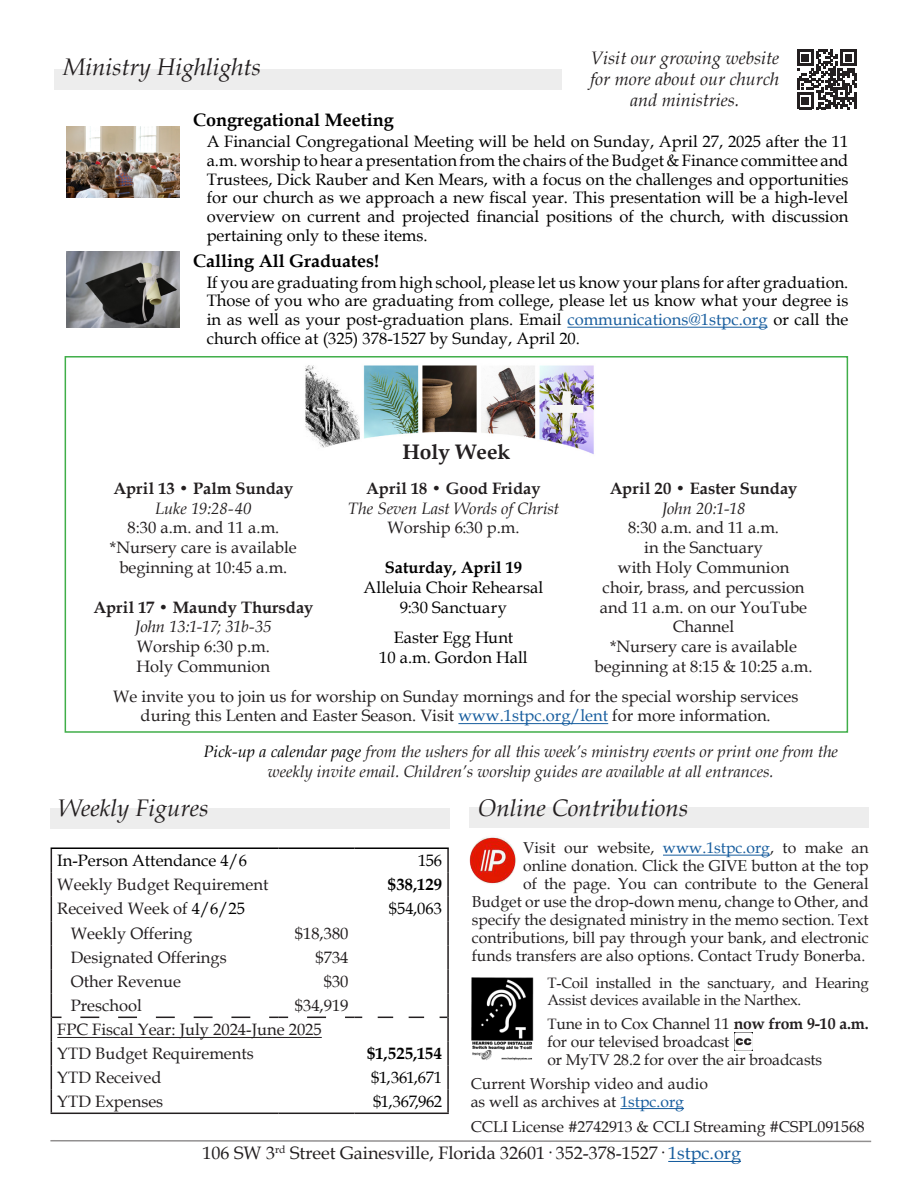
<style>
.page{position:relative;width:918px;height:1188px;background:#fff}
.page>*{position:absolute;margin:0;border:0;box-sizing:border-box;transform-origin:0 0}
.t1{font:italic 24px "Book Antiqua";color:#231f20}
.t2{font:700 21px "Book Antiqua";color:#231f20}
.t3{font:18px "Book Antiqua";color:#231f20}
.t4{font:italic 18px/21px "Book Antiqua";color:#231f20;text-align:center}
.t5{font:700 18px "Book Antiqua";color:#000}
.t6{font:16.5px/18.8px "Book Antiqua";color:#000;text-align:justify}
.t7{font:16.5px/19.8px "Book Antiqua";color:#231f20;text-align:center}
.t8{font:italic 16.5px/19.5px "Book Antiqua";color:#231f20;text-align:center}
.t9{font:700 16.5px "Book Antiqua";color:#231f20}
.t10{font:700 16.5px "Book Antiqua";color:#000}
.t11{font:15.75px/18px "Book Antiqua";color:#231f20}
.t12{font:15px/16.5px "Book Antiqua";letter-spacing:-.01em;color:#231f20}
.s1{color:#175d9e}
.s2{color:#000}
.s3{font-size:15px}
.s4{font-weight:700}
</style>
<div class="page">
<svg style="left:50px;top:1140px;width:822px;height:3px"></svg>
<hr style="left:668px;top:1161px;width:73px;height:1px;background:#175d9e">
<div style="left:54px;top:69px;width:507px;height:20px;background:#ededed"></div>
<img style="left:471px;top:977px;width:63px;height:84px">
<hr style="left:620px;top:1108px;width:64px;height:1px;background:#175d9e">
<img style="left:734px;top:1032px;width:19px;height:19px">
<hr style="left:663px;top:855px;width:107px;height:1px;background:#175d9e">
<img style="left:470px;top:837px;width:46px;height:47px">
<div style="left:470px;top:808px;width:399px;height:20px;background:#ededed"></div>
<svg style="left:797px;top:49px;width:60px;height:60px"></svg>
<hr style="left:567px;top:327px;width:201px;height:1px;background:#175d9e">
<hr style="left:447px;top:849px;width:2px;height:23px;background:#231f20">
<hr style="left:447px;top:872px;width:2px;height:24px;background:#231f20">
<hr style="left:447px;top:896px;width:2px;height:25px;background:#231f20">
<hr style="left:447px;top:921px;width:2px;height:24px;background:#231f20">
<hr style="left:447px;top:945px;width:2px;height:24px;background:#231f20">
<hr style="left:447px;top:969px;width:2px;height:24px;background:#231f20">
<hr style="left:447px;top:993px;width:2px;height:24px;background:#231f20">
<hr style="left:447px;top:1065px;width:2px;height:24px;background:#231f20">
<hr style="left:447px;top:1089px;width:2px;height:24px;background:#231f20">
<hr style="left:51px;top:1113px;width:228px;height:1px;background:#231f20">
<hr style="left:279px;top:1113px;width:76px;height:1px;background:#231f20">
<hr style="left:355px;top:1113px;width:94px;height:1px;background:#231f20">
<hr style="left:51px;top:847px;width:228px;height:2px;background:#000">
<hr style="left:279px;top:847px;width:76px;height:2px;background:#000">
<hr style="left:355px;top:847px;width:94px;height:2px;background:#000">
<svg style="left:80px;top:1017px;width:171px;height:1px"></svg>
<svg style="left:307px;top:1017px;width:20px;height:1px"></svg>
<svg style="left:269px;top:1017px;width:19px;height:1px"></svg>
<svg style="left:378px;top:1017px;width:47px;height:1px"></svg>
<svg style="left:345px;top:1017px;width:17px;height:1px"></svg>
<hr style="left:447px;top:1017px;width:2px;height:24px;background:#231f20">
<svg style="left:51px;top:849px;width:11px;height:264px"></svg>
<hr style="left:447px;top:1041px;width:2px;height:24px;background:#231f20">
<hr style="left:57px;top:1037px;width:265px;height:1px;background:#231f20">
<div style="left:50px;top:808px;width:400px;height:21px;background:#ededed"></div>
<img style="left:67px;top:252px;width:113px;height:75px">
<img style="left:67px;top:127px;width:112px;height:71px">
<img style="left:305px;top:365px;width:289px;height:89px">
<hr style="left:458px;top:723px;width:150px;height:1px;background:#175d9e">
<div style="left:65px;top:356px;width:783px;height:377px;border:2px solid #40ae49"></div>
<p class="t1" style="left:63px;top:50px;width:200px">Ministry Highlights</p>
<p class="t4" style="left:590px;top:47px;width:190px">Visit our growing website for more about our church and ministries.</p>
<p class="t5" style="left:193px;top:108px;width:202px">Congregational Meeting</p>
<p class="t6" style="left:207px;top:132px;width:643px">A Financial Congregational Meeting will be held on Sunday, April 27, 2025 after the 11 a.m. worship to hear a presentation from the chairs of the Budget &amp; Finance committee and Trustees, Dick Rauber and Ken Mears, with a focus on the challenges and opportunities for our church as we approach a new fiscal year. This presentation will be a high-level overview on current and projected financial positions of the church, with discussion pertaining only to these items.</p>
<p class="t5" style="left:193px;top:248px;width:187px">Calling All Graduates!</p>
<p class="t6" style="left:207px;top:272px;width:643px">If you are graduating from high school, please let us know your plans for after graduation.<br>Those of you who are graduating from college, please let us know what your degree is in as well as your post-graduation plans. Email <span class="s1">communications@1stpc.org</span> or call the church office at (325) 378-1527 by Sunday, April 20.</p>
<p class="t9" style="left:113px;top:477px;width:182px">April 13 • Palm Sunday</p>
<p class="t8" style="left:155px;top:498px;width:98px">Luke 19:28-40</p>
<p class="t7" style="left:110px;top:517px;width:188px">8:30 a.m. and 11 a.m. *Nursery care is available beginning at 10:45 a.m.</p>
<p class="t9" style="left:93px;top:596px;width:222px">April 17 • Maundy Thursday</p>
<p class="t8" style="left:135px;top:617px;width:138px">John 13:1-17; 31b-35</p>
<p class="t7" style="left:137px;top:636px;width:135px">Worship 6:30 p.m.</p>
<p class="t7" style="left:137px;top:656px;width:135px">Holy Communion</p>
<p class="t2" style="left:402px;top:437px;width:109px">Holy Week</p>
<p class="t9" style="left:366px;top:477px;width:176px">April 18 • Good Friday</p>
<p class="t8" style="left:348px;top:498px;width:213px">The Seven Last Words of Christ</p>
<p class="t7" style="left:387px;top:517px;width:134px">Worship 6:30 p.m.</p>
<p class="t10" style="left:385px;top:556px;width:139px">Saturday, April 19</p>
<p class="t6" style="left:364px;top:577px;width:181px">Alleluia Choir Rehearsal</p>
<p class="t6" style="left:400px;top:597px;width:108px">9:30 Sanctuary</p>
<p class="t6" style="left:394px;top:627px;width:121px">Easter Egg Hunt</p>
<p class="t6" style="left:379px;top:647px;width:150px">10 a.m. Gordon Hall</p>
<p class="t9" style="left:610px;top:477px;width:189px">April 20 • Easter Sunday</p>
<p class="t8" style="left:662px;top:498px;width:85px">John 20:1-18</p>
<p class="t7" style="left:628px;top:517px;width:153px">8:30 a.m. and 11 a.m. in the Sanctuary</p>
<p class="t7" style="left:618px;top:557px;width:173px">with Holy Communion</p>
<p class="t7" style="left:603px;top:577px;width:204px">choir, brass, and percussion</p>
<p class="t7" style="left:600px;top:597px;width:209px">and 11 a.m. on our YouTube<br>Channel</p>
<p class="t7" style="left:595px;top:636px;width:219px">*Nursery care is available beginning at 8:15 &amp; 10:25 a.m.</p>
<p class="t7" style="left:113px;top:686px;width:687px">We invite you to join us for worship on Sunday mornings and for the special worship services during this Lenten and Easter Season. Visit <span class="s1">www.1stpc.org/lent</span> for more information.</p>
<p class="t8" style="left:204px;top:742px;width:636px"><span class="s2">Pick-up a calendar page</span> from the ushers for all this week’s ministry events or print one from the weekly invite email. Children’s worship guides are available at all entrances.</p>
<p class="t1" style="left:59px;top:791px;width:152px">Weekly Figures</p>
<p class="t6" style="left:57px;top:851px;width:191px">In-Person Attendance 4/6</p>
<p class="t6" style="left:418px;top:851px;width:25px">156</p>
<p class="t7" style="left:57px;top:874px;width:213px">Weekly Budget Requirement</p>
<p class="t10" style="left:388px;top:873px;width:56px">$38,129</p>
<p class="t7" style="left:57px;top:898px;width:189px">Received Week of <span class="s2">4/6/25</span></p>
<p class="t6" style="left:389px;top:899px;width:55px">$54,063</p>
<p class="t7" style="left:71px;top:923px;width:123px">Weekly Offering</p>
<p class="t7" style="left:295px;top:923px;width:55px">$18,380</p>
<p class="t7" style="left:71px;top:947px;width:157px">Designated Offerings</p>
<p class="t7" style="left:316px;top:947px;width:34px">$734</p>
<p class="t7" style="left:71px;top:971px;width:112px">Other Revenue</p>
<p class="t7" style="left:324px;top:971px;width:26px">$30</p>
<p class="t7" style="left:71px;top:995px;width:73px">Preschool</p>
<p class="t7" style="left:295px;top:995px;width:55px">$34,919</p>
<p class="t7" style="left:57px;top:1019px;width:266px">FPC Fiscal Year: July 2024-June 2025</p>
<p class="t7" style="left:57px;top:1043px;width:198px">YTD Budget Requirements</p>
<p class="t10" style="left:367px;top:1042px;width:76px">$1,525,154</p>
<p class="t7" style="left:57px;top:1067px;width:106px">YTD Received</p>
<p class="t6" style="left:371px;top:1068px;width:72px">$1,361,671</p>
<p class="t7" style="left:57px;top:1091px;width:107px">YTD Expenses</p>
<p class="t6" style="left:373px;top:1092px;width:70px">$1,367,962</p>
<p class="t1" style="left:478px;top:791px;width:212px">Online Contributions</p>
<p class="t11" style="left:472px;top:838px;width:398px;text-align:right">Visit our website, <span class="s1">www.1stpc.org</span>, to make an<br>online donation. Click the GIVE button at the top<br>of the page. You can contribute to the General Budget or use the drop-down menu, change to Other, and specify the designated ministry in the memo section. Text contributions, bill pay through your bank, and electronic funds transfers are also options. Contact Trudy Bonerba.</p>
<p class="t12" style="left:547px;top:974px;width:323px">T-Coil installed in the sanctuary, and Hearing<br>Assist devices available in the Narthex.</p>
<p class="t11" style="left:547px;top:1014px;width:323px"><span class="s3">T</span>une in to Cox Channel 11 <span class="s4">now from 9-10 a.m. </span>for our televised broadcast</p>
<p class="t11" style="left:547px;top:1050px;width:276px">or MyTV 28.2 for over the air broadcasts</p>
<p class="t11" style="left:471px;top:1074px;width:239px">Current Worship video and audio</p>
<p class="t11" style="left:471px;top:1092px;width:215px">as well as archives at <span class="s1">1stpc.org</span></p>
<p class="t11" style="left:471px;top:1117px;width:396px">CCLI License #2742913 &amp; CCLI Streaming #CSPL091568</p>
<p class="t3" style="left:203px;top:1140px;width:540px">106 SW 3<sup>rd</sup> Street Gainesville, Florida 32601· 352-378-1527· <span class="s1">1stpc.org</span></p>
</div>
